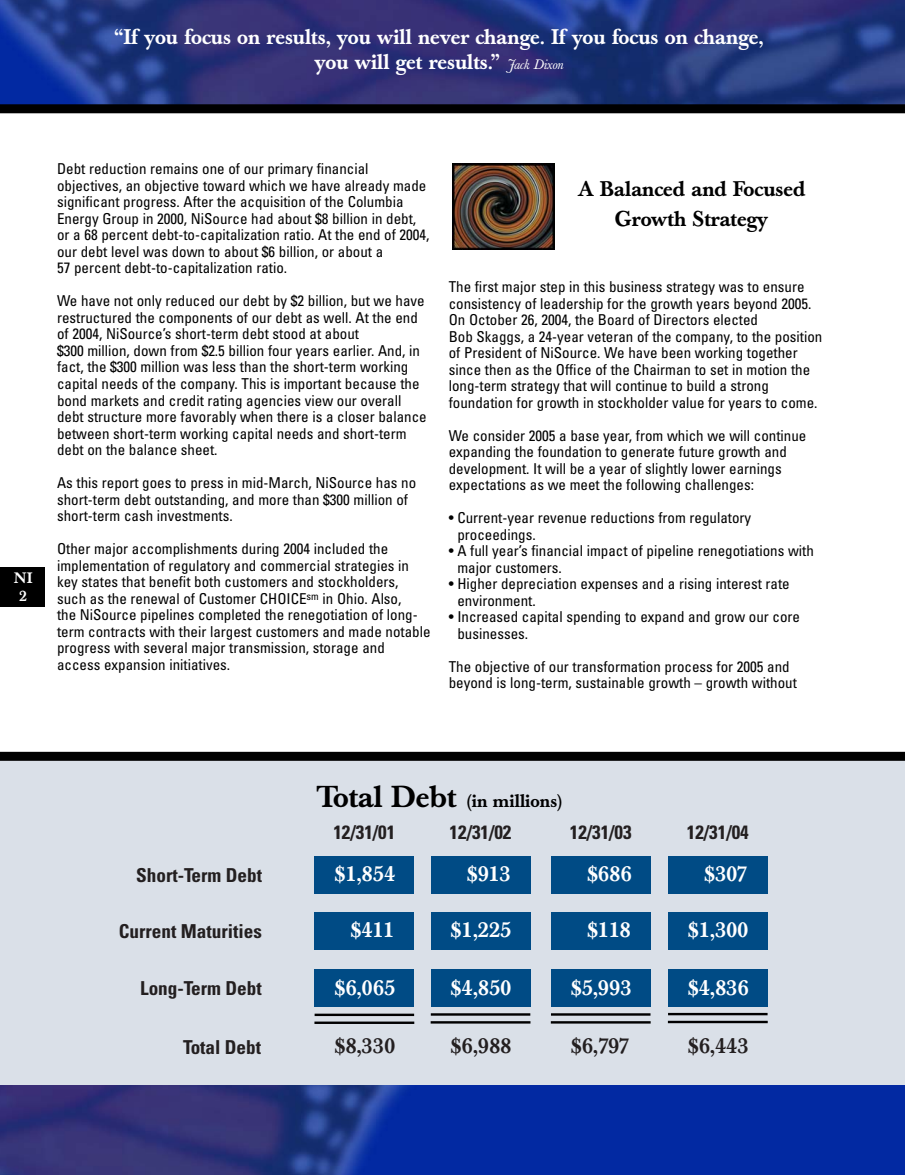
<style>
.page{position:relative;width:905px;height:1175px;background:#fff}
.page>*{position:absolute;margin:0;border:0;box-sizing:border-box;transform-origin:0 0}
.t1{font:500 21.6px "Baskerville";letter-spacing:.02em;color:#fff}
.t2{font:500 21.6px "Baskerville";letter-spacing:.02em;color:#231f20}
.t3{font:500 21px/25.2px "Baskerville";color:#fff;text-align:center}
.t4{font:500 21px/30px "Baskerville";color:#000;text-align:center}
.t5{font:700 condensed 19.2px "Univers";color:#231f20}
.t6{font:500 18px "Baskerville";color:#000}
.t7{font:condensed 15px/16.5px "Univers";color:#000}
.t8{font:500 15px/18px "Baskerville";color:#fff;text-align:center}
.s1{font-weight:400;font-style:italic;font-size:13.5px}
.s2{font-size:30px}
</style>
<div class="page">
<div style="left:0;top:756px;width:904px;height:416px;background:#dae0e8"></div>
<img style="left:0;top:0;width:904px;height:104px">
<div style="left:0;top:104px;width:904px;height:9px;background:#000"></div>
<div style="left:0;top:567px;width:45px;height:39px;background:#000"></div>
<div style="left:0;top:752px;width:904px;height:8px;background:#000"></div>
<img style="left:0;top:1085px;width:904px;height:89px">
<div style="left:314px;top:855px;width:100px;height:38px;background:#004b85"></div>
<div style="left:314px;top:911px;width:100px;height:38px;background:#004b85"></div>
<div style="left:314px;top:969px;width:100px;height:37px;background:#004b85"></div>
<hr style="left:314px;top:1013px;width:100px;height:3px;background:#000">
<hr style="left:314px;top:1021px;width:100px;height:3px;background:#000">
<div style="left:431px;top:855px;width:99px;height:38px;background:#004b85"></div>
<div style="left:431px;top:911px;width:99px;height:38px;background:#004b85"></div>
<div style="left:431px;top:969px;width:99px;height:37px;background:#004b85"></div>
<hr style="left:431px;top:1013px;width:99px;height:2px;background:#000">
<hr style="left:430px;top:1021px;width:100px;height:2px;background:#000">
<div style="left:551px;top:855px;width:99px;height:38px;background:#004b85"></div>
<div style="left:551px;top:911px;width:99px;height:38px;background:#004b85"></div>
<div style="left:551px;top:969px;width:99px;height:37px;background:#004b85"></div>
<hr style="left:551px;top:1013px;width:99px;height:2px;background:#000">
<hr style="left:551px;top:1021px;width:99px;height:2px;background:#000">
<div style="left:668px;top:855px;width:99px;height:38px;background:#004b85"></div>
<div style="left:668px;top:911px;width:99px;height:38px;background:#004b85"></div>
<div style="left:668px;top:969px;width:99px;height:37px;background:#004b85"></div>
<hr style="left:668px;top:1012px;width:99px;height:3px;background:#000">
<hr style="left:668px;top:1020px;width:99px;height:3px;background:#000">
<img style="left:452px;top:163px;width:102px;height:86px">
<p class="t3" style="left:114px;top:26px;width:651px">“If you focus on results, you will never change. If you focus on change, you will get results.” <span class="s1">Jack Dixon</span></p>
<p class="t8" style="left:14px;top:570px;width:20px">NI<br>2</p>
<p class="t7" style="left:57px;top:162px;width:374px">Debt reduction remains one of our primary financial objectives, an objective toward which we have already made significant progress. After the acquisition of the Columbia Energy Group in 2000, NiSource had about $8 billion in debt, or a 68 percent debt-to-capitalization ratio. At the end of 2004, our debt level was down to about $6 billion, or about a<br>57 percent debt-to-capitalization ratio.</p>
<p class="t7" style="left:57px;top:294px;width:371px">We have not only reduced our debt by $2 billion, but we have restructured the components of our debt as well. At the end of 2004, NiSource’s short-term debt stood at about<br>$300 million, down from $2.5 billion four years earlier. And, in fact, the $300 million was less than the short-term working capital needs of the company. This is important because the bond markets and credit rating agencies view our overall debt structure more favorably when there is a closer balance between short-term working capital needs and short-term debt on the balance sheet.</p>
<p class="t7" style="left:57px;top:476px;width:360px">As this report goes to press in mid-March, NiSource has no short-term debt outstanding, and more than $300 million of short-term cash investments.</p>
<p class="t7" style="left:57px;top:542px;width:375px">Other major accomplishments during 2004 included the implementation of regulatory and commercial strategies in key states that benefit both customers and stockholders, such as the renewal of Customer CHOICE<sup>sm</sup> in Ohio. Also,<br>the NiSource pipelines completed the renegotiation of long&shy;term contracts with their largest customers and made notable progress with several major transmission, storage and access expansion initiatives.</p>
<p class="t4" style="left:577px;top:176px;width:229px">A Balanced and Focused<br>Growth Strategy</p>
<p class="t7" style="left:449px;top:280px;width:375px">The first major step in this business strategy was to ensure consistency of leadership for the growth years beyond 2005.<br>On October 26, 2004, the Board of Directors elected<br>Bob Skaggs, a 24-year veteran of the company, to the position of President of NiSource. We have been working together since then as the Office of the Chairman to set in motion the long-term strategy that will continue to build a strong foundation for growth in stockholder value for years to come.</p>
<p class="t7" style="left:449px;top:428px;width:359px">We consider 2005 a base year, from which we will continue expanding the foundation to generate future growth and development. It will be a year of slightly lower earnings expectations as we meet the following challenges:</p>
<p class="t7" style="left:457px;top:511px;width:295px;text-indent:-9px">• Current-year revenue reductions from regulatory proceedings.</p>
<p class="t7" style="left:457px;top:544px;width:358px;text-indent:-9px">• A full year’s financial impact of pipeline renegotiations with major customers.</p>
<p class="t7" style="left:457px;top:577px;width:334px;text-indent:-9px">• Higher depreciation expenses and a rising interest rate environment.</p>
<p class="t7" style="left:457px;top:610px;width:344px;text-indent:-9px">• Increased capital spending to expand and grow our core businesses.</p>
<p class="t7" style="left:449px;top:659px;width:349px">The objective of our transformation process for 2005 and beyond is long-term, sustainable growth – growth without</p>
<p class="t6" style="left:317px;top:793px;width:248px"><span class="s2">Total Debt</span> (in millions)</p>
<p class="t5" style="left:333px;top:825px;width:63px">12/31/01</p>
<p class="t5" style="left:449px;top:825px;width:63px">12/31/02</p>
<p class="t5" style="left:569px;top:825px;width:63px">12/31/03</p>
<p class="t5" style="left:686px;top:825px;width:63px">12/31/04</p>
<p class="t1" style="left:334px;top:865px;width:62px">$1,854</p>
<p class="t1" style="left:350px;top:921px;width:45px">$411</p>
<p class="t1" style="left:334px;top:979px;width:62px">$6,065</p>
<p class="t2" style="left:334px;top:1037px;width:62px">$8,330</p>
<p class="t5" style="left:136px;top:867px;width:127px">Short-Term Debt</p>
<p class="t1" style="left:331px;top:865px;width:69px">$ 0.84</p>
<p class="t5" style="left:119px;top:923px;width:144px">Current Maturities</p>
<p class="t1" style="left:331px;top:921px;width:69px">$ 0.84</p>
<p class="t1" style="left:684px;top:865px;width:69px">$ 0.84</p>
<p class="t1" style="left:684px;top:921px;width:69px">$ 0.84</p>
<p class="t1" style="left:684px;top:979px;width:69px">$ 0.84</p>
<p class="t1" style="left:447px;top:865px;width:69px">$ 0.84</p>
<p class="t1" style="left:447px;top:921px;width:69px">$ 0.84</p>
<p class="t1" style="left:447px;top:979px;width:69px">$ 0.84</p>
<p class="t1" style="left:567px;top:865px;width:69px">$ 0.84</p>
<p class="t1" style="left:567px;top:921px;width:69px">$ 0.84</p>
<p class="t1" style="left:567px;top:979px;width:69px">$ 0.84</p>
<p class="t1" style="left:467px;top:865px;width:45px">$913</p>
<p class="t1" style="left:450px;top:921px;width:62px">$1,225</p>
<p class="t1" style="left:450px;top:979px;width:62px">$4,850</p>
<p class="t2" style="left:450px;top:1037px;width:62px">$6,988</p>
<p class="t1" style="left:587px;top:865px;width:46px">$686</p>
<p class="t1" style="left:587px;top:921px;width:45px">$118</p>
<p class="t1" style="left:570px;top:979px;width:62px">$5,993</p>
<p class="t2" style="left:570px;top:1037px;width:60px">$6,797</p>
<p class="t1" style="left:704px;top:865px;width:45px">$307</p>
<p class="t1" style="left:687px;top:921px;width:62px">$1,300</p>
<p class="t1" style="left:687px;top:979px;width:62px">$4,836</p>
<p class="t2" style="left:687px;top:1037px;width:62px">$6,443</p>
<p class="t5" style="left:140px;top:981px;width:123px">Long-Term Debt</p>
<p class="t1" style="left:331px;top:979px;width:13px">$</p>
<p class="t1" style="left:370px;top:979px;width:29px">.84</p>
<p class="t5" style="left:183px;top:1039px;width:79px">Total Debt</p>
</div>
